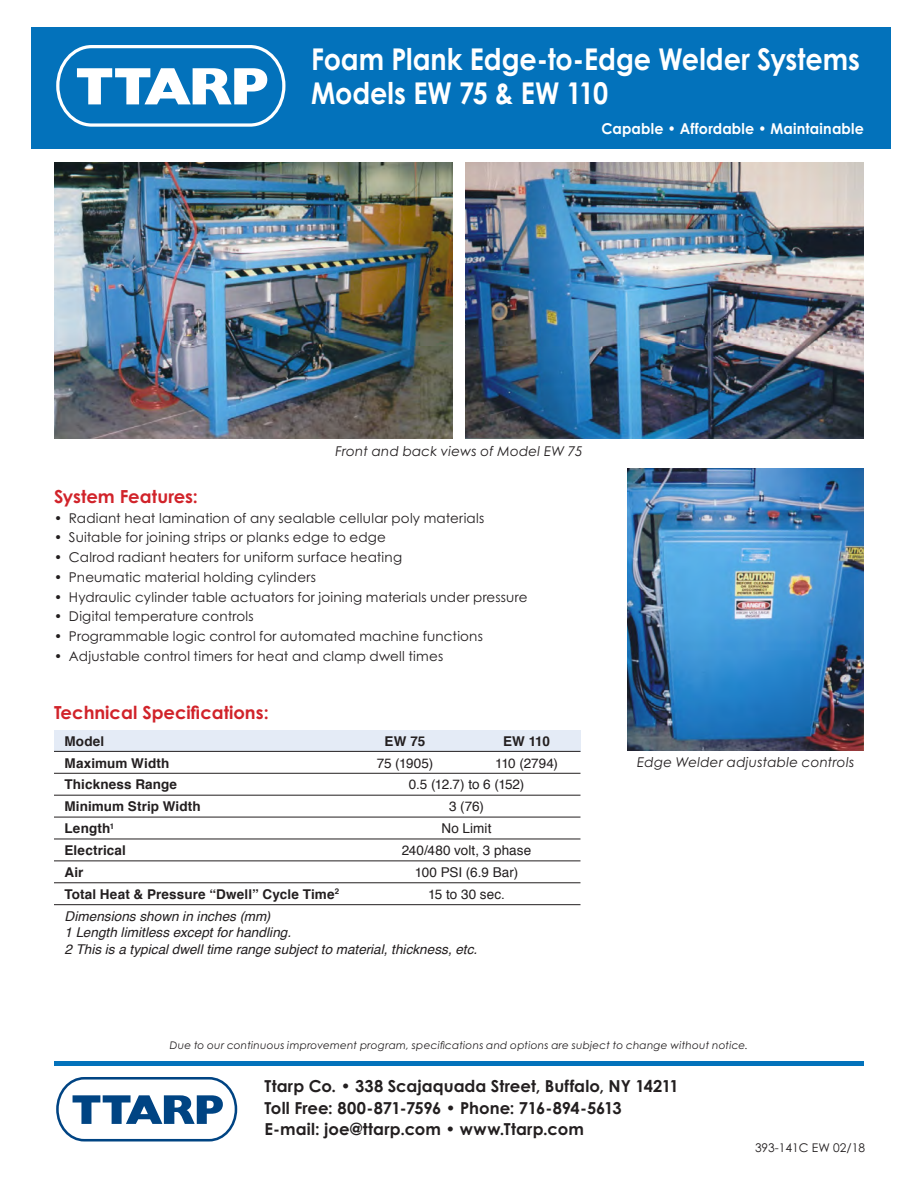
<style>
.page{position:relative;width:918px;height:1188px;background:#fff}
.page>*{position:absolute;margin:0;border:0;box-sizing:border-box;transform-origin:0 0}
.t1{font:700 30px/34.5px "Century Gothic";color:#fff;scale:.9 1}
.t2{font:700 18px "Century Gothic";color:#d1232a}
.t3{font:700 16.5px "Century Gothic";letter-spacing:.005em;color:#231f20}
.t4{font:700 16.5px "Century Gothic";letter-spacing:-.02em;color:#231f20}
.t5{font:700 15px "Century Gothic";letter-spacing:.01em;color:#fff;scale:.95 1}
.t6{font:13.5px "Century Gothic";letter-spacing:.015em;color:#231f20}
.t7{font:italic 13.5px "Helvetica";letter-spacing:.005em;color:#231f20}
.t8{font:700 13.5px "Helvetica";letter-spacing:.01em;color:#231f20}
.t9{font:13.5px "Helvetica";letter-spacing:.005em;color:#231f20}
.t10{font:italic 13.5px "Century Gothic";letter-spacing:.015em;color:#231f20}
.t11{font:12px "Century Gothic";color:#231f20}
.t12{font:italic 10.5px "Century Gothic";letter-spacing:.02em;color:#231f20}
</style>
<div class="page">
<div style="left:31px;top:27px;width:860px;height:121px;background:#0372bb"></div>
<svg style="left:56px;top:45px;width:229px;height:82px"></svg>
<svg style="left:56px;top:1077px;width:181px;height:65px"></svg>
<div style="left:54px;top:1061px;width:810px;height:5px;background:#0372bb"></div>
<img style="left:54px;top:162px;width:399px;height:276px">
<img style="left:465px;top:162px;width:399px;height:276px">
<div style="left:54px;top:730px;width:526px;height:22px;background:#e4ebf6"></div>
<hr style="left:54px;top:751px;width:526px;height:1px;background:#231f20">
<hr style="left:54px;top:773px;width:526px;height:1px;background:#231f20">
<hr style="left:54px;top:795px;width:526px;height:1px;background:#231f20">
<hr style="left:54px;top:817px;width:526px;height:1px;background:#231f20">
<hr style="left:54px;top:839px;width:526px;height:1px;background:#231f20">
<hr style="left:54px;top:861px;width:526px;height:1px;background:#231f20">
<hr style="left:54px;top:882px;width:526px;height:1px;background:#231f20">
<hr style="left:54px;top:904px;width:526px;height:1px;background:#231f20">
<img style="left:627px;top:468px;width:237px;height:283px">
<p class="t1" style="left:311px;top:41px;width:612px">Foam Plank Edge-to-Edge Welder Systems<br>Models EW 75 &amp; EW 110</p>
<p class="t5" style="left:602px;top:120px;width:278px">Capable • Affordable • Maintainable</p>
<p class="t10" style="left:335px;top:443px;width:249px">Front and back views of Model EW 75</p>
<p class="t2" style="left:54px;top:485px;width:145px">System Features:</p>
<p class="t6" style="left:54px;top:510px;width:432px">• Radiant heat lamination of any sealable cellular poly materials</p>
<p class="t6" style="left:54px;top:529px;width:334px">• Suitable for joining strips or planks edge to edge</p>
<p class="t6" style="left:54px;top:549px;width:350px">• Calrod radiant heaters for uniform surface heating</p>
<p class="t6" style="left:54px;top:569px;width:264px">• Pneumatic material holding cylinders</p>
<p class="t6" style="left:54px;top:588px;width:475px">• Hydraulic cylinder table actuators for joining materials under pressure</p>
<p class="t6" style="left:54px;top:608px;width:201px">• Digital temperature controls</p>
<p class="t6" style="left:54px;top:628px;width:430px">• Programmable logic control for automated machine functions</p>
<p class="t6" style="left:54px;top:648px;width:391px">• Adjustable control timers for heat and clamp dwell times</p>
<p class="t2" style="left:54px;top:701px;width:216px">Technical Specifications:</p>
<p class="t8" style="left:65px;top:730px;width:41px">Model</p>
<p class="t8" style="left:385px;top:730px;width:42px">EW 75</p>
<p class="t8" style="left:503px;top:730px;width:48px">EW 110</p>
<p class="t8" style="left:65px;top:752px;width:106px">Maximum Width</p>
<p class="t9" style="left:377px;top:752px;width:58px">75 (1905)</p>
<p class="t9" style="left:495px;top:752px;width:64px">110 (2794)</p>
<p class="t8" style="left:65px;top:774px;width:114px">Thickness Range</p>
<p class="t9" style="left:409px;top:774px;width:117px">0.5 (12.7) to 6 (152)</p>
<p class="t8" style="left:65px;top:796px;width:138px">Minimum Strip Width</p>
<p class="t9" style="left:449px;top:796px;width:36px">3 (76)</p>
<p class="t8" style="left:65px;top:818px;width:51px">Length<sup>1</sup></p>
<p class="t9" style="left:442px;top:818px;width:51px">No Limit</p>
<p class="t8" style="left:65px;top:839px;width:63px">Electrical</p>
<p class="t9" style="left:402px;top:840px;width:131px">240/480 volt, 3 phase</p>
<p class="t8" style="left:65px;top:861px;width:20px">Air</p>
<p class="t9" style="left:415px;top:862px;width:105px">100 PSI (6.9 Bar)</p>
<p class="t8" style="left:65px;top:883px;width:276px">Total Heat &amp; Pressure “Dwell” Cycle Time<sup>2</sup></p>
<p class="t9" style="left:428px;top:884px;width:78px">15 to 30 sec.</p>
<p class="t7" style="left:65px;top:905px;width:207px">Dimensions shown in inches (mm)</p>
<p class="t7" style="left:65px;top:922px;width:228px">1 Length limitless except for handling.</p>
<p class="t7" style="left:65px;top:938px;width:414px">2 This is a typical dwell time range subject to material, thickness, etc.</p>
<p class="t10" style="left:637px;top:754px;width:219px">Edge Welder adjustable controls</p>
<p class="t12" style="left:170px;top:1039px;width:580px">Due to our continuous improvement program, specifications and options are subject to change without notice.</p>
<p class="t3" style="left:265px;top:1076px;width:416px">Ttarp Co. • 338 Scajaquada Street, Buffalo, NY 14211</p>
<p class="t4" style="left:265px;top:1097px;width:359px">Toll Free: 800-871-7596 • Phone: 716-894-5613</p>
<p class="t3" style="left:265px;top:1119px;width:321px">E-mail: joe@ttarp.com • www.Ttarp.com</p>
<p class="t11" style="left:755px;top:1140px;width:112px">393-141C EW 02/18</p>
</div>
